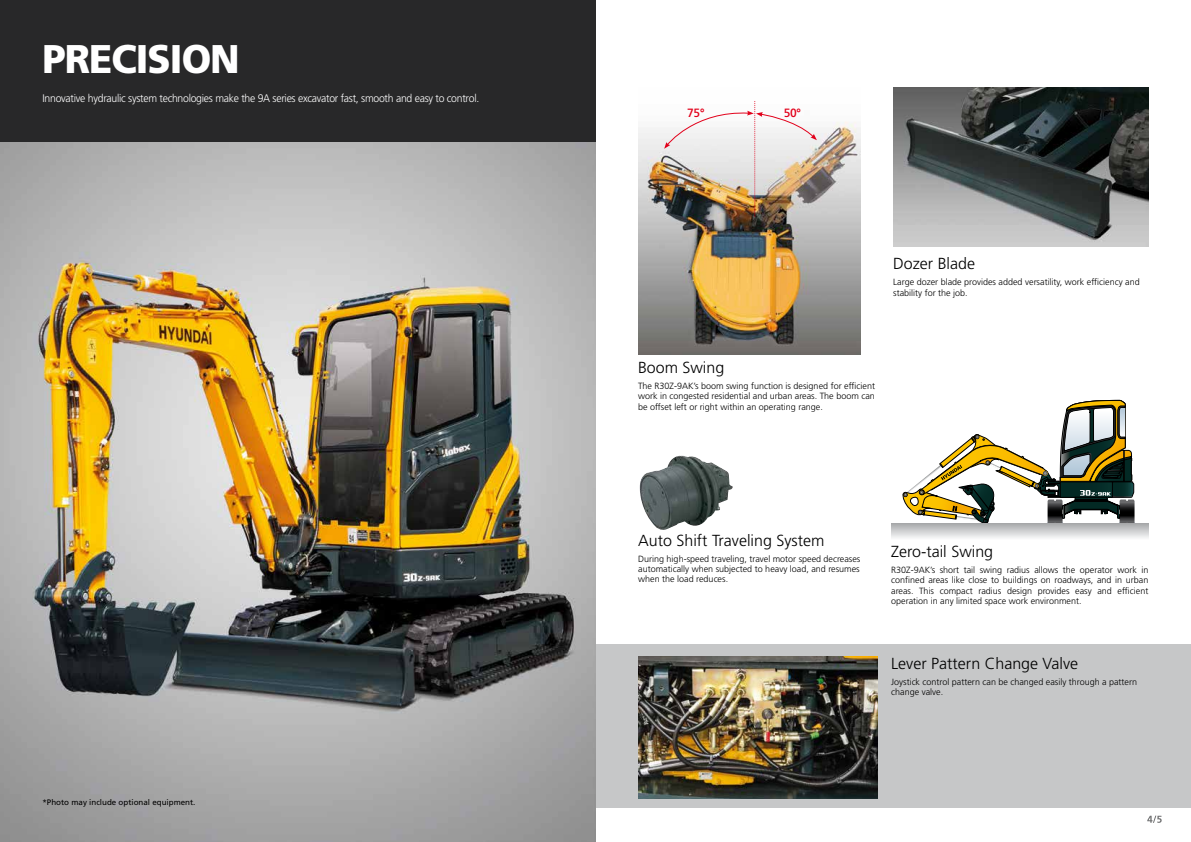
<style>
.page{position:relative;width:1191px;height:842px;background:#fff}
.page>*{position:absolute;margin:0;border:0;box-sizing:border-box;transform-origin:0 0}
.t1{font:900 40px "Frutiger LT Std";letter-spacing:-.025em;color:#fff;scale:.95 1}
.t2{font:300 16px "Frutiger LT Std";color:#000}
.t3{font:500 12px "Frutiger Neue LTW1 G";color:#e2001a;scale:.95 1}
.t4{font:300 11px "Frutiger LT Std";letter-spacing:-.025em;color:#fff;scale:.95 1}
.t5{font:300 9px/10.4px "Frutiger LT Std";color:#000;text-align:justify}
.t6{font:8px "Frutiger LT Std";color:#000}
</style>
<div class="page">
<div style="left:595px;top:644px;width:596px;height:164px;background:#c6c7c8"></div>
<svg style="left:902px;top:400px;width:233px;height:123px"></svg>
<img style="left:638px;top:657px;width:239px;height:142px">
<img style="left:638px;top:121px;width:222px;height:233px">
<img style="left:893px;top:88px;width:255px;height:159px">
<img style="left:639px;top:455px;width:94px;height:75px">
<img style="left:0;top:142px;width:595px;height:700px">
<svg style="left:891px;top:523px;width:257px;height:15px;background:#cccdce"></svg>
<div style="left:0;top:0;width:595px;height:142px;background:#282829"></div>
<svg style="left:1147px;top:816px;width:14px;height:7px"></svg>
<img style="left:664px;top:101px;width:153px;height:116px">
<h1 class="t1" style="left:43px;top:34px;width:209px">PRECISION</h1>
<p class="t4" style="left:43px;top:92px;width:461px">Innovative hydraulic system technologies make the 9A series excavator fast, smooth and easy to control.</p>
<p class="t6" style="left:43px;top:798px;width:154px">*Photo may include optional equipment.</p>
<h3 class="t3" style="left:687px;top:104px;width:20px">75°</h3>
<h3 class="t3" style="left:783px;top:104px;width:20px">50°</h3>
<h2 class="t2" style="left:893px;top:255px;width:83px">Dozer Blade</h2>
<p class="t5" style="left:893px;top:277px;width:248px">Large dozer blade provides added versatility, work efficiency and stability for the job.</p>
<h2 class="t2" style="left:638px;top:358px;width:88px">Boom Swing</h2>
<p class="t5" style="left:638px;top:381px;width:238px">The R30Z-9AK’s boom swing function is designed for efficient work in congested residential and urban areas. The boom can be offset left or right within an operating range.</p>
<h2 class="t2" style="left:638px;top:531px;width:188px">Auto Shift Traveling System</h2>
<p class="t5" style="left:638px;top:553px;width:224px">During high-speed traveling, travel motor speed decreases automatically when subjected to heavy load, and resumes when the load reduces.</p>
<h2 class="t2" style="left:891px;top:542px;width:103px">Zero-tail Swing</h2>
<p class="t5" style="left:891px;top:565px;width:259px">R30Z-9AK’s short tail swing radius allows the operator work in confined areas like close to buildings on roadways, and in urban areas. This compact radius design provides easy and efficient operation in any limited space work environment.</p>
<h2 class="t2" style="left:891px;top:654px;width:188px">Lever Pattern Change Valve</h2>
<p class="t5" style="left:891px;top:677px;width:248px">Joystick control pattern can be changed easily through a pattern change valve.</p>
</div>
